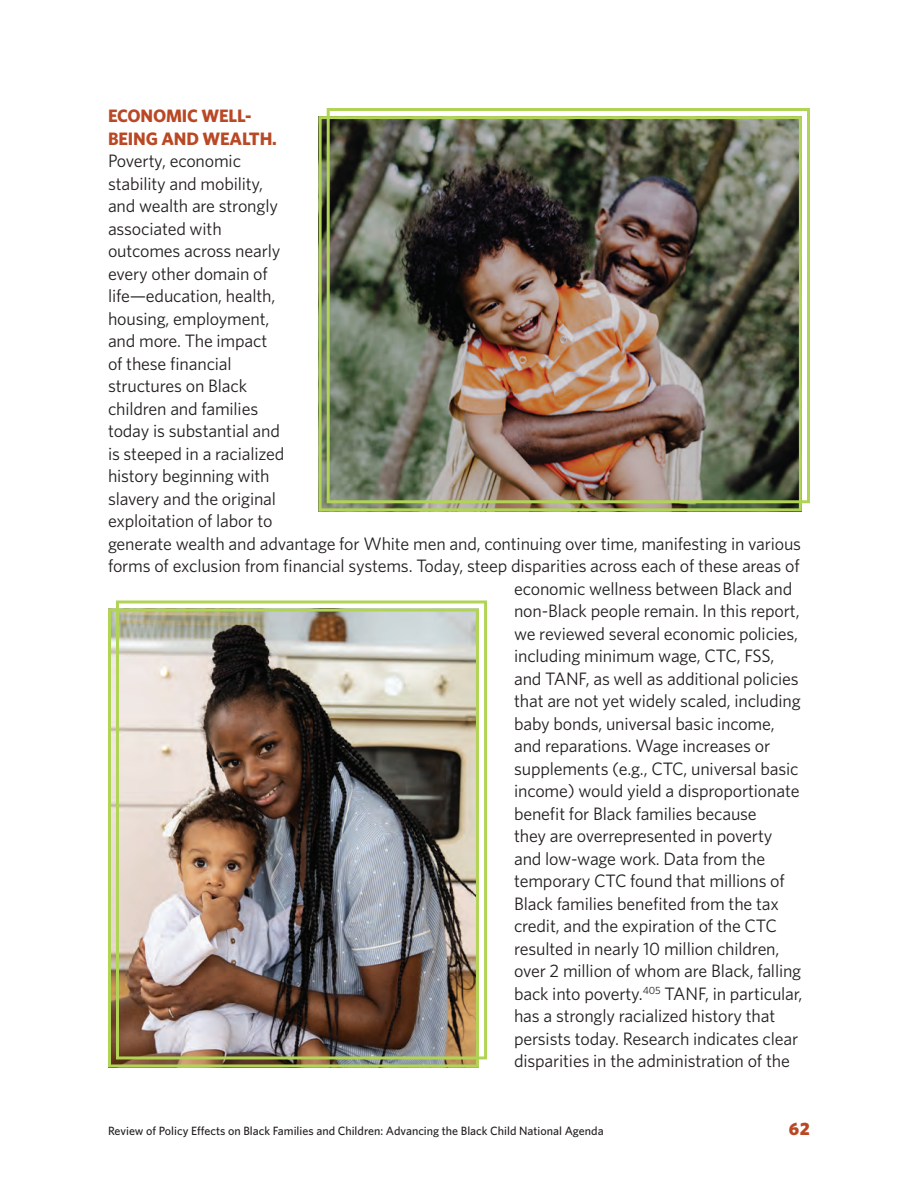
<style>
.page{position:relative;width:918px;height:1188px;background:#fff}
.page>*{position:absolute;margin:0;border:0;box-sizing:border-box;transform-origin:0 0}
.t1{font:18px "Whitney";letter-spacing:-.01em;color:#231f20}
.t2{font:700 18px/22.5px "Whitney";letter-spacing:-.01em;color:#b94825}
.t3{font:900 18px "Whitney";color:#b94825}
.t4{font:500 12px "Whitney";color:#231f20}
</style>
<div class="page">
<img style="left:323px;top:120px;width:475px;height:387px">
<div style="left:319px;top:116px;width:483px;height:395px;border:3px solid #b2d456"></div>
<div style="left:327px;top:108px;width:483px;height:395px;border:3px solid #b2d456"></div>
<img style="left:112px;top:613px;width:363px;height:450px">
<div style="left:108px;top:609px;width:371px;height:458px;border:3px solid #b2d456"></div>
<div style="left:116px;top:600px;width:371px;height:459px;border:3px solid #b2d456"></div>
<p class="t2" style="left:108px;top:104px;width:170px">ECONOMIC WELL-<br>BEING AND WEALTH.</p>
<p class="t1" style="left:108px;top:149px;width:135px">Poverty, economic</p>
<p class="t1" style="left:108px;top:172px;width:157px">stability and mobility,</p>
<p class="t1" style="left:108px;top:194px;width:172px">and wealth are strongly</p>
<p class="t1" style="left:108px;top:217px;width:115px">associated with</p>
<p class="t1" style="left:108px;top:239px;width:174px">outcomes across nearly</p>
<p class="t1" style="left:108px;top:262px;width:161px">every other domain of</p>
<p class="t1" style="left:108px;top:284px;width:169px">life—education, health,</p>
<p class="t1" style="left:108px;top:307px;width:163px">housing, employment,</p>
<p class="t1" style="left:108px;top:329px;width:161px">and more. The impact</p>
<p class="t1" style="left:108px;top:352px;width:125px">of these financial</p>
<p class="t1" style="left:108px;top:374px;width:141px">structures on Black</p>
<p class="t1" style="left:108px;top:397px;width:152px">children and families</p>
<p class="t1" style="left:108px;top:419px;width:174px">today is substantial and</p>
<p class="t1" style="left:108px;top:442px;width:178px">is steeped in a racialized</p>
<p class="t1" style="left:108px;top:464px;width:163px">history beginning with</p>
<p class="t1" style="left:108px;top:487px;width:170px">slavery and the original</p>
<p class="t1" style="left:108px;top:509px;width:166px">exploitation of labor to</p>
<p class="t1" style="left:108px;top:532px;width:695px">generate wealth and advantage for White men and, continuing over time, manifesting in various</p>
<p class="t1" style="left:108px;top:554px;width:693px">forms of exclusion from financial systems. Today, steep disparities across each of these areas of</p>
<p class="t1" style="left:514px;top:577px;width:280px">economic wellness between Black and</p>
<p class="t1" style="left:514px;top:599px;width:287px">non-Black people remain. In this report,</p>
<p class="t1" style="left:514px;top:622px;width:286px">we reviewed several economic policies,</p>
<p class="t1" style="left:514px;top:644px;width:262px">including minimum wage, CTC, FSS,</p>
<p class="t1" style="left:514px;top:667px;width:286px">and TANF, as well as additional policies</p>
<p class="t1" style="left:514px;top:689px;width:288px">that are not yet widely scaled, including</p>
<p class="t1" style="left:514px;top:712px;width:262px">baby bonds, universal basic income,</p>
<p class="t1" style="left:514px;top:734px;width:258px">and reparations. Wage increases or</p>
<p class="t1" style="left:514px;top:757px;width:286px">supplements (e.g., CTC, universal basic</p>
<p class="t1" style="left:514px;top:779px;width:287px">income) would yield a disproportionate</p>
<p class="t1" style="left:514px;top:802px;width:244px">benefit for Black families because</p>
<p class="t1" style="left:514px;top:824px;width:260px">they are overrepresented in poverty</p>
<p class="t1" style="left:514px;top:847px;width:253px">and low-wage work. Data from the</p>
<p class="t1" style="left:514px;top:869px;width:272px">temporary CTC found that millions of</p>
<p class="t1" style="left:514px;top:892px;width:266px">Black families benefited from the tax</p>
<p class="t1" style="left:514px;top:914px;width:264px">credit, and the expiration of the CTC</p>
<p class="t1" style="left:514px;top:937px;width:267px">resulted in nearly 10 million children,</p>
<p class="t1" style="left:514px;top:959px;width:289px">over 2 million of whom are Black, falling</p>
<p class="t1" style="left:514px;top:982px;width:290px">back into poverty.<sup>405</sup> TANF, in particular,</p>
<p class="t1" style="left:514px;top:1004px;width:263px">has a strongly racialized history that</p>
<p class="t1" style="left:514px;top:1027px;width:286px">persists today. Research indicates clear</p>
<p class="t1" style="left:514px;top:1049px;width:277px">disparities in the administration of the</p>
<p class="t4" style="left:108px;top:1123px;width:497px">Review of Policy Effects on Black Families and Children: Advancing the Black Child National Agenda</p>
<p class="t3" style="left:789px;top:1117px;width:23px">62</p>
</div>
